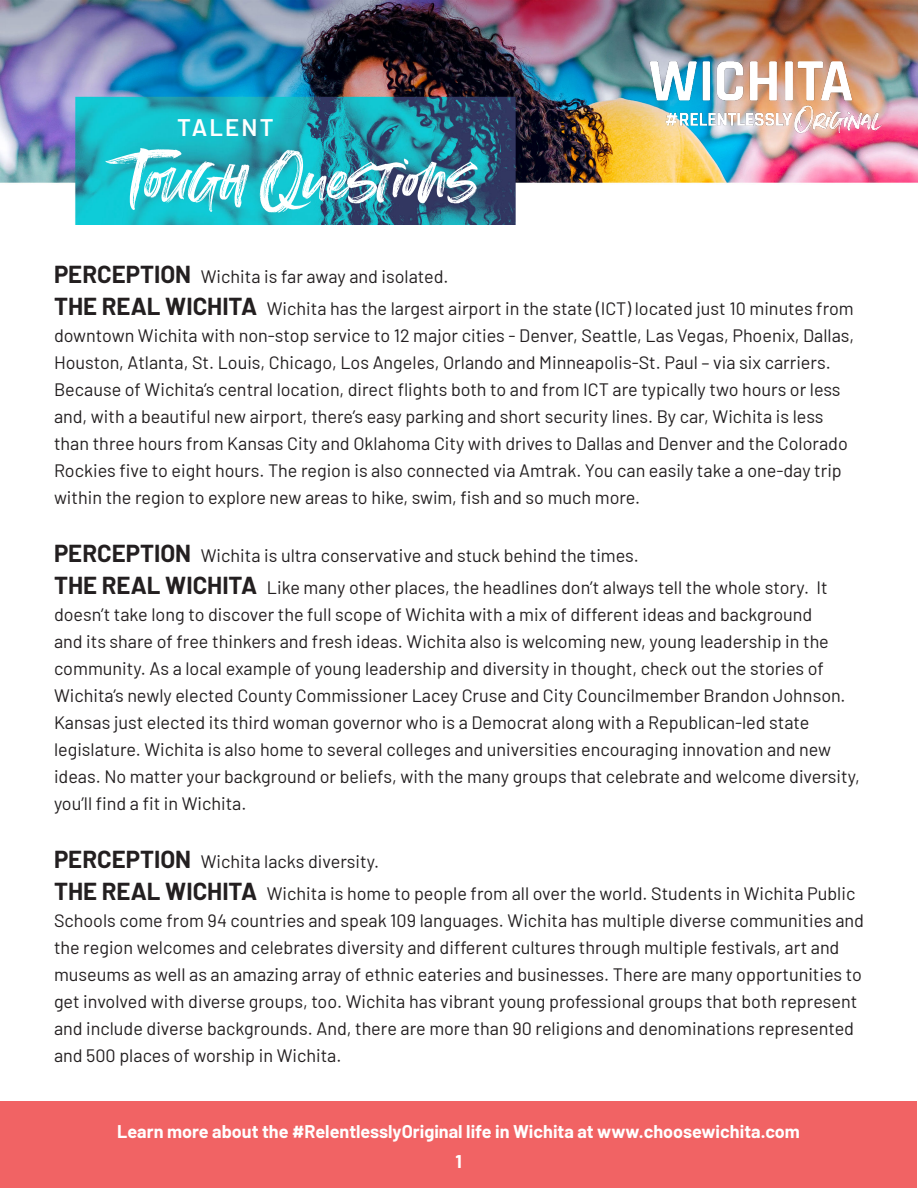
<style>
.page{position:relative;width:918px;height:1188px;background:#fff}
.page>*{position:absolute;margin:0;border:0;box-sizing:border-box;transform-origin:0 0}
.t1{font:94.5px "Summer Loving";color:#fff}
.t2{font:600 24px "Barlow";letter-spacing:.09em;color:#fff}
.t3{font:18px/27px "Barlow";color:#231f20}
.t4{font:700 18px "Barlow";color:#fff}
.s1{font-weight:700;font-size:24px}
</style>
<div class="page">
<img style="left:1px;top:0;width:917px;height:224px">
<img style="left:602px;top:22px;width:316px;height:149px">
<div style="left:1px;top:1102px;width:916px;height:86px;background:#f16364"></div>
<p class="t2" style="left:177px;top:110px;width:98px">TALENT</p>
<p class="t1" style="left:119px;top:123px;width:359px">Tough Questions</p>
<p class="t3" style="left:54px;top:262px;width:396px"><span class="s1">PERCEPTION</span> Wichita is far away and isolated.</p>
<p class="t3" style="left:54px;top:293px;width:802px"><span class="s1">THE REAL WICHITA</span> Wichita has the largest airport in the state (ICT) located just 10 minutes from downtown Wichita with non-stop service to 12 major cities - Denver, Seattle, Las Vegas, Phoenix, Dallas, Houston, Atlanta, St. Louis, Chicago, Los Angeles, Orlando and Minneapolis-St. Paul – via six carriers.<br>Because of Wichita’s central location, direct flights both to and from ICT are typically two hours or less and, with a beautiful new airport, there’s easy parking and short security lines. By car, Wichita is less than three hours from Kansas City and Oklahoma City with drives to Dallas and Denver and the Colorado Rockies five to eight hours. The region is also connected via Amtrak. You can easily take a one-day trip within the region to explore new areas to hike, swim, fish and so much more.</p>
<p class="t3" style="left:54px;top:541px;width:586px"><span class="s1">PERCEPTION</span> Wichita is ultra conservative and stuck behind the times.</p>
<p class="t3" style="left:54px;top:572px;width:808px"><span class="s1">THE REAL WICHITA</span> Like many other places, the headlines don’t always tell the whole story. It doesn’t take long to discover the full scope of Wichita with a mix of different ideas and background<br>and its share of free thinkers and fresh ideas. Wichita also is welcoming new, young leadership in the community. As a local example of young leadership and diversity in thought, check out the stories of Wichita’s newly elected County Commissioner Lacey Cruse and City Councilmember Brandon Johnson.<br>Kansas just elected its third woman governor who is a Democrat along with a Republican-led state legislature. Wichita is also home to several colleges and universities encouraging innovation and new ideas. No matter your background or beliefs, with the many groups that celebrate and welcome diversity, you’ll find a fit in Wichita.</p>
<p class="t3" style="left:54px;top:847px;width:327px"><span class="s1">PERCEPTION</span> Wichita lacks diversity.</p>
<p class="t3" style="left:54px;top:878px;width:812px"><span class="s1">THE REAL WICHITA</span> Wichita is home to people from all over the world. Students in Wichita Public Schools come from 94 countries and speak 109 languages. Wichita has multiple diverse communities and the region welcomes and celebrates diversity and different cultures through multiple festivals, art and museums as well as an amazing array of ethnic eateries and businesses. There are many opportunities to get involved with diverse groups, too. Wichita has vibrant young professional groups that both represent and include diverse backgrounds. And, there are more than 90 religions and denominations represented and 500 places of worship in Wichita.</p>
<p class="t4" style="left:117px;top:1118px;width:684px">Learn more about the #RelentlesslyOriginal life in Wichita at www.choosewichita.com</p>
<p class="t4" style="left:455px;top:1148px;width:8px">1</p>
</div>
